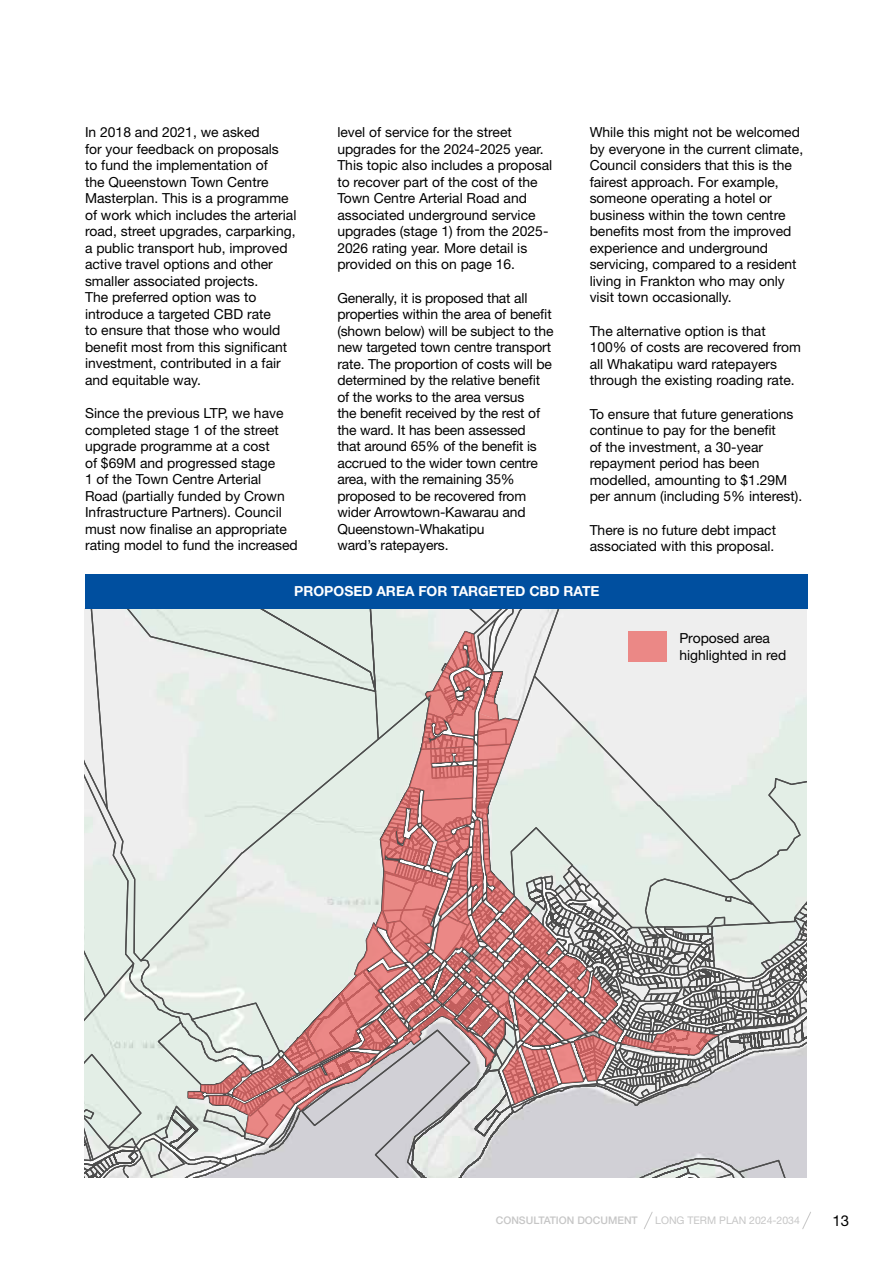
<style>
.page{position:relative;width:893px;height:1263px;background:#fff}
.page>*{position:absolute;margin:0;border:0;box-sizing:border-box;transform-origin:0 0}
.t1{font:44.1px "Tahoma";color:#000}
.t2{font:15px "Helvetica Neue LT Std";color:#000}
.t3{font:13.8px/16.5px "Helvetica Neue LT Std";color:#000}
.t4{font:700 13.8px "Helvetica Neue LT Std";color:#fff}
.t5{font:10.5px "Helvetica Neue LT Std";color:#c6c6c6}
.t6{font:500 10.5px "Helvetica Neue LT Std";color:#c6c6c6}
</style>
<div class="page">
<div style="left:85px;top:574px;width:723px;height:34px;background:#004f9f"></div>
<svg style="left:84px;top:608px;width:724px;height:570px"></svg>
<svg style="left:644px;top:1212px;width:9px;height:17px"></svg>
<svg style="left:802px;top:1212px;width:9px;height:17px"></svg>
<p class="t3" style="left:337px;top:124px;width:216px">level of service for the street upgrades for the 2024-2025 year.<br>This topic also includes a proposal to recover part of the cost of the<br>Town Centre Arterial Road and associated underground service upgrades (stage 1) from the 2025-<br>2026 rating year. More detail is provided on this on page 16.</p>
<p class="t3" style="left:337px;top:290px;width:218px">Generally, it is proposed that all properties within the area of benefit (shown below) will be subject to the new targeted town centre transport rate. The proportion of costs will be determined by the relative benefit of the works to the area versus<br>the benefit received by the rest of the ward. It has been assessed<br>that around 65% of the benefit is accrued to the wider town centre area, with the remaining 35% proposed to be recovered from wider Arrowtown-Kawarau and<br>Queenstown-Whakatipu<br>ward’s ratepayers.</p>
<p class="t3" style="left:590px;top:124px;width:215px">While this might not be welcomed by everyone in the current climate,<br>Council considers that this is the fairest approach. For example, someone operating a hotel or business within the town centre benefits most from the improved experience and underground servicing, compared to a resident living in Frankton who may only visit town occasionally.</p>
<p class="t3" style="left:590px;top:322px;width:213px">The alternative option is that<br>100% of costs are recovered from all Whakatipu ward ratepayers through the existing roading rate.</p>
<p class="t3" style="left:590px;top:405px;width:214px">To ensure that future generations continue to pay for the benefit<br>of the investment, a 30-year repayment period has been modelled, amounting to $1.29M per annum (including 5% interest).</p>
<p class="t3" style="left:590px;top:521px;width:188px">There is no future debt impact associated with this proposal.</p>
<p class="t3" style="left:85px;top:124px;width:213px">In 2018 and 2021, we asked<br>for your feedback on proposals<br>to fund the implementation of<br>the Queenstown Town Centre<br>Masterplan. This is a programme of work which includes the arterial road, street upgrades, carparking, a public transport hub, improved active travel options and other smaller associated projects.<br>The preferred option was to introduce a targeted CBD rate<br>to ensure that those who would benefit most from this significant investment, contributed in a fair and equitable way.</p>
<p class="t3" style="left:85px;top:405px;width:214px">Since the previous LTP, we have completed stage 1 of the street upgrade programme at a cost<br>of $69M and progressed stage<br>1 of the Town Centre Arterial<br>Road (partially funded by Crown<br>Infrastructure Partners). Council must now finalise an appropriate rating model to fund the increased</p>
<h1 class="t1" style="left:0;top:449px;width:901px">LDC Operative and Proposed District Plan Map</h1>
<p class="t4" style="left:294px;top:583px;width:307px">PROPOSED AREA FOR TARGETED CBD RATE</p>
<p class="t3" style="left:679px;top:630px;width:108px">Proposed area highlighted in red</p>
<p class="t6" style="left:496px;top:1214px;width:143px">CONSULTATION DOCUMENT</p>
<p class="t5" style="left:655px;top:1214px;width:146px">LONG TERM PLAN 2024-2034</p>
<p class="t2" style="left:832px;top:1211px;width:18px">13</p>
</div>
